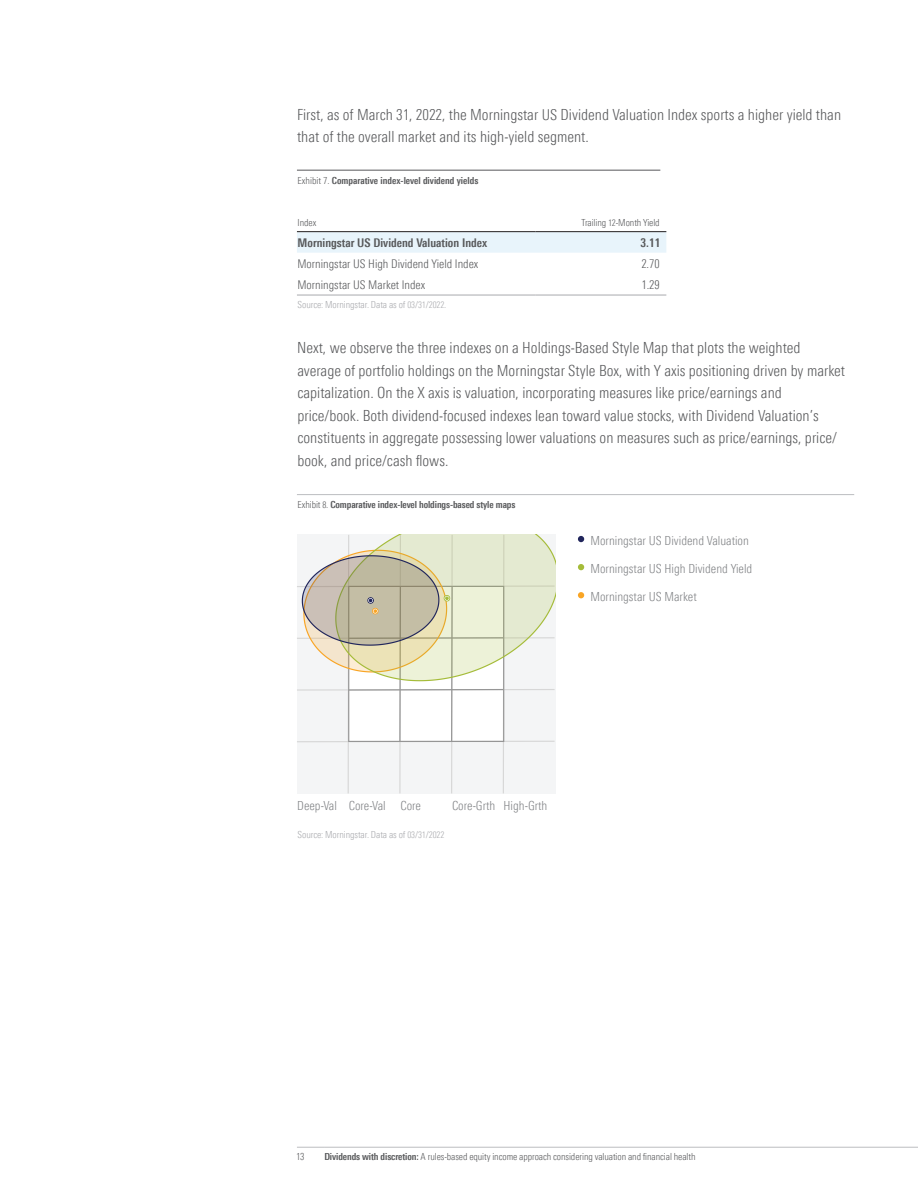
<style>
.page{position:relative;width:918px;height:1188px;background:#fff}
.page>*{position:absolute;margin:0;border:0;box-sizing:border-box;transform-origin:0 0}
.Body___NXT_CdLt_10_2{font:300 condensed 15.3px/22.5px "Univers Nextfor MORN";color:#57585a}
.t1{font:300 condensed 12.6px "Univers Nextfor MORN";color:#808285}
.Deck___NXT_CdLt_14_1{font:300 condensed 12px "Univers Nextfor MORN";color:#57585a}
.Deck___NXT_CdLt_14_1-2{font:700 condensed 12px "Univers Nextfor MORN";color:#57585a}
.Data___NXT_CdLt_6_5{font:300 condensed 9.75px "Univers Nextfor MORN";letter-spacing:-.01em;color:#57585a}
.Data___NXT_CdLt_6_5-2{font:300 condensed 9.75px "Univers Nextfor MORN";letter-spacing:-.01em;color:#a8a9ad}
.Data___NXT_CdLt_6_5-3{font:700 condensed 9.75px "Univers Nextfor MORN";letter-spacing:-.01em;color:#57585a}
.Body___NXT_CdLt_10_2-2{font:700 condensed 9.75px "Univers Nextfor MORN";color:#57585a}
.s1{font-size:15px}
.s2{font-weight:300}
.s3{font-size:9px}
.s4{font-weight:300;font-size:9px}
.s5{font-weight:700}
</style>
<div class="page">
<svg style="left:297px;top:1147px;width:27px;height:1px"></svg>
<hr style="left:324px;top:1147px;width:594px;height:1px;background:#bcbdc0">
<div style="left:297px;top:232px;width:369px;height:21px;background:#e8f4fb"></div>
<hr style="left:297px;top:231px;width:239px;height:1px;background:#231f20">
<hr style="left:536px;top:231px;width:130px;height:1px;background:#231f20">
<hr style="left:297px;top:295px;width:239px;height:1px;background:#a8a9ad">
<hr style="left:536px;top:295px;width:130px;height:1px;background:#a8a9ad">
<hr style="left:297px;top:170px;width:363px;height:1px;background:#57585a">
<hr style="left:297px;top:494px;width:557px;height:1px;background:#bcbdc0">
<svg style="left:297px;top:534px;width:259px;height:260px"></svg>
<svg style="left:578px;top:536px;width:6px;height:6px"></svg>
<svg style="left:578px;top:564px;width:6px;height:6px"></svg>
<svg style="left:578px;top:592px;width:6px;height:6px"></svg>
<p class="Body___NXT_CdLt_10_2" style="left:297px;top:103px;width:546px">First, as of March <span class="s1">31</span>, <span class="s1">2022</span>, the Morningstar <span class="s1">US</span> Dividend Valuation Index sports a higher yield than that of the overall market and its high-yield segment.</p>
<p class="Body___NXT_CdLt_10_2-2" style="left:298px;top:175px;width:182px"><span class="s2">Exhibit 7.</span> Comparative index-level dividend yields</p>
<p class="Data___NXT_CdLt_6_5" style="left:298px;top:217px;width:20px">Index</p>
<p class="Data___NXT_CdLt_6_5" style="left:582px;top:217px;width:80px">Trailing <span class="s3">12</span>-Month Yield</p>
<p class="Deck___NXT_CdLt_14_1-2" style="left:298px;top:235px;width:191px">Morningstar US Dividend Valuation Index</p>
<p class="Deck___NXT_CdLt_14_1-2" style="left:641px;top:235px;width:21px">3.11</p>
<p class="Deck___NXT_CdLt_14_1" style="left:297px;top:257px;width:182px">Morningstar US High Dividend Yield Index</p>
<p class="Deck___NXT_CdLt_14_1" style="left:641px;top:257px;width:20px">2.70</p>
<p class="Deck___NXT_CdLt_14_1" style="left:297px;top:278px;width:129px">Morningstar US Market Index</p>
<p class="Deck___NXT_CdLt_14_1" style="left:641px;top:278px;width:20px">1.29</p>
<p class="Data___NXT_CdLt_6_5-2" style="left:298px;top:299px;width:150px">Source: Morningstar. Data as of <span class="s3">03</span>/<span class="s3">31</span>/<span class="s3">2022</span>.</p>
<p class="Body___NXT_CdLt_10_2" style="left:297px;top:337px;width:549px">Next, we observe the three indexes on a Holdings-Based Style Map that plots the weighted average of portfolio holdings on the Morningstar Style Box, with Y axis positioning driven by market capitalization. On the X axis is valuation, incorporating measures like price/earnings and price/book. Both dividend-focused indexes lean toward value stocks, with Dividend Valuation’s constituents in aggregate possessing lower valuations on measures such as price/earnings, price/ book, and price/cash flows.</p>
<p class="Data___NXT_CdLt_6_5-3" style="left:298px;top:499px;width:219px"><span class="s2">Exhibit</span> <span class="s4">8</span><span class="s2">.</span> Comparative index-level holdings-based style maps</p>
<p class="t1" style="left:590px;top:533px;width:160px">Morningstar US Dividend Valuation</p>
<p class="t1" style="left:590px;top:561px;width:163px">Morningstar US High Dividend Yield</p>
<p class="t1" style="left:590px;top:589px;width:108px">Morningstar US Market</p>
<p class="t1" style="left:297px;top:799px;width:125px">Deep-Val Core-Val Core</p>
<p class="t1" style="left:452px;top:799px;width:97px">Core-Grth High-Grth</p>
<p class="Data___NXT_CdLt_6_5-2" style="left:298px;top:829px;width:148px">Source: Morningstar. Data as of <span class="s3">03</span>/<span class="s3">31</span>/<span class="s3">2022</span></p>
<p class="Data___NXT_CdLt_6_5" style="left:296px;top:1151px;width:10px">13</p>
<p class="Data___NXT_CdLt_6_5" style="left:324px;top:1151px;width:373px"><span class="s5">Dividends with discretion:</span> A rules-based equity income approach considering valuation and financial health</p>
</div>
